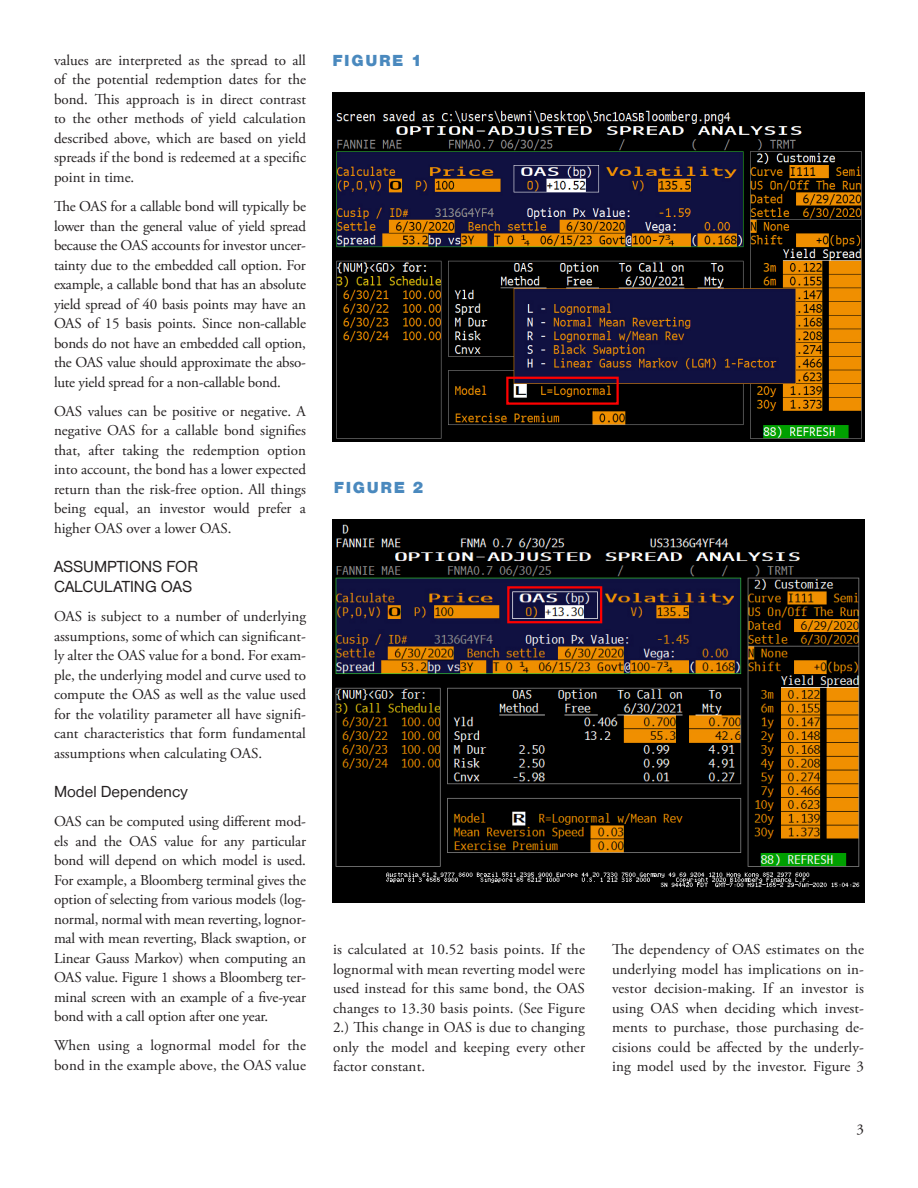
<style>
.page{position:relative;width:918px;height:1188px;background:#fff}
.page>*{position:absolute;margin:0;border:0;box-sizing:border-box;transform-origin:0 0}
.M_Subhead_1{font:16.5px/19.8px "Nimbus San D";color:#231f20}
.M_Subhead_2{font:16.5px "Nimbus San D";color:#231f20}
.M_Figure{font:16.5px "Nimbus San D Blac";letter-spacing:.1em;color:#4a89be}
.M_Body{font:15px/19.5px "Adobe Garamond Pro";color:#231f20;text-align:justify}
</style>
<div class="page">
<img style="left:332px;top:92px;width:532px;height:350px">
<svg style="left:505px;top:376px;width:115px;height:30px;background:#4b1715"></svg>
<img style="left:333px;top:519px;width:532px;height:383px">
<img style="left:506px;top:585px;width:97px;height:39px">
<p class="M_Body" style="left:54px;top:51px;width:254px">values are interpreted as the spread to all of the potential redemption dates for the bond. This approach is in direct contrast to the other methods of yield calculation described above, which are based on yield spreads if the bond is redeemed at a specific point in time.</p>
<p class="M_Body" style="left:54px;top:197px;width:254px">The OAS for a callable bond will typically be lower than the general value of yield spread because the OAS accounts for investor uncer&shy;tainty due to the embedded call option. For example, a callable bond that has an absolute yield spread of 40 basis points may have an OAS of 15 basis points. Since non-callable bonds do not have an embedded call option, the OAS value should approximate the abso&shy;lute yield spread for a non-callable bond.</p>
<p class="M_Body" style="left:54px;top:402px;width:254px">OAS values can be positive or negative. A negative OAS for a callable bond signifies that, after taking the redemption option into account, the bond has a lower expected return than the risk-free option. All things being equal, an investor would prefer a higher OAS over a lower OAS.</p>
<p class="M_Subhead_1" style="left:54px;top:557px;width:146px">ASSUMPTIONS FOR<br>CALCULATING OAS</p>
<p class="M_Body" style="left:54px;top:607px;width:254px">OAS is subject to a number of underlying assumptions, some of which can significant&shy;ly alter the OAS value for a bond. For exam&shy;ple, the underlying model and curve used to compute the OAS as well as the value used for the volatility parameter all have signifi&shy;cant characteristics that form fundamental assumptions when calculating OAS.</p>
<p class="M_Subhead_2" style="left:54px;top:782px;width:135px">Model Dependency</p>
<p class="M_Body" style="left:54px;top:812px;width:254px">OAS can be computed using different mod&shy;els and the OAS value for any particular bond will depend on which model is used.<br>For example, a Bloomberg terminal gives the option of selecting from various models (log&shy;normal, normal with mean reverting, lognor&shy;mal with mean reverting, Black swaption, or Linear Gauss Markov) when computing an OAS value. Figure 1 shows a Bloomberg ter&shy;minal screen with an example of a five-year bond with a call option after one year.</p>
<p class="M_Body" style="left:54px;top:1036px;width:253px">When using a lognormal model for the bond in the example above, the OAS value</p>
<p class="M_Figure" style="left:332px;top:51px;width:91px">FIGURE 1</p>
<p class="M_Figure" style="left:334px;top:477px;width:91px">FIGURE 2</p>
<p class="M_Body" style="left:333px;top:940px;width:254px">is calculated at 10.52 basis points. If the lognormal with mean reverting model were used instead for this same bond, the OAS changes to 13.30 basis points. (See Figure 2.) This change in OAS is due to changing only the model and keeping every other factor constant.</p>
<p class="M_Body" style="left:612px;top:940px;width:254px">The dependency of OAS estimates on the underlying model has implications on in&shy;vestor decision-making. If an investor is using OAS when deciding which invest&shy;ments to purchase, those purchasing de&shy;cisions could be affected by the underly&shy;ing model used by the investor. Figure 3</p>
<p class="M_Body" style="left:856px;top:1120px;width:9px">3</p>
</div>
